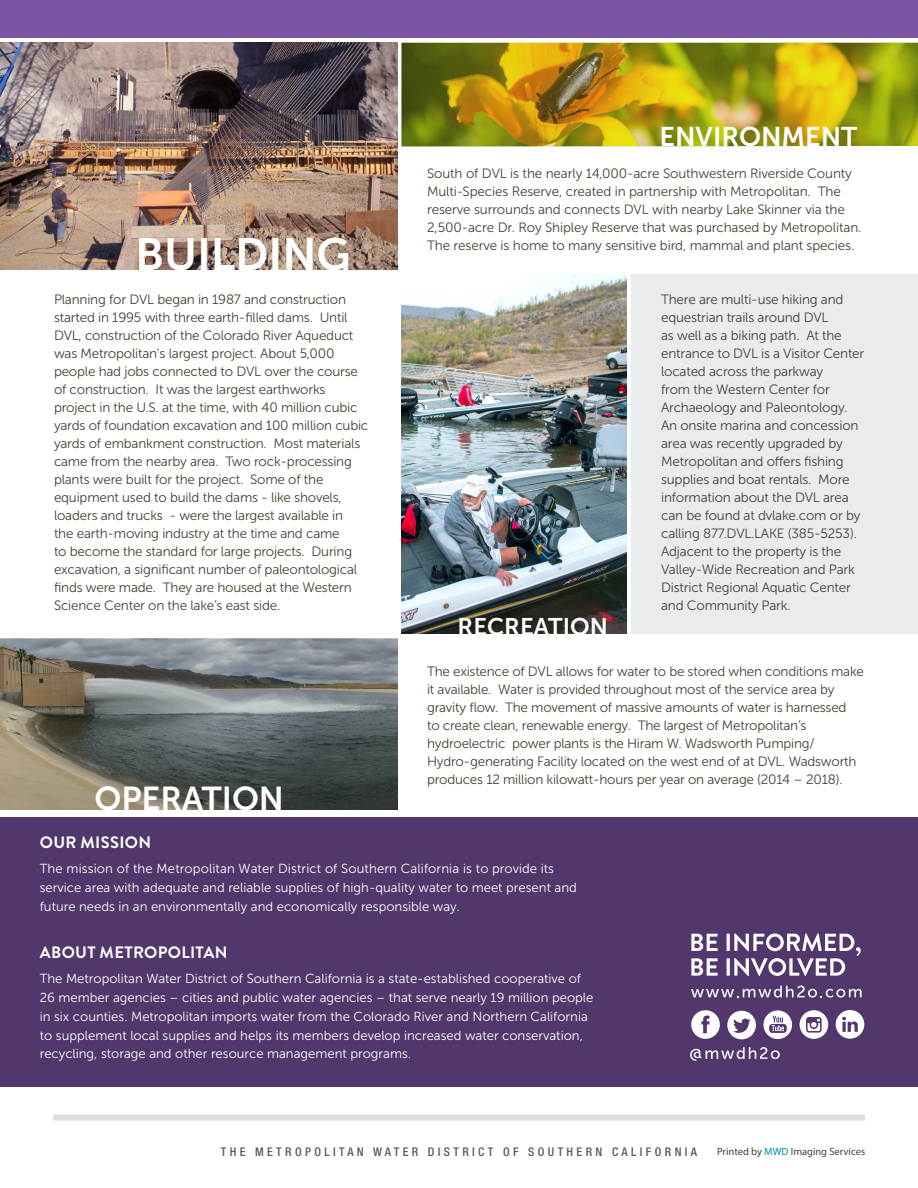
<style>
.page{position:relative;width:918px;height:1188px;background:#fff}
.page>*{position:absolute;margin:0;border:0;box-sizing:border-box;transform-origin:0 0}
.t1{font:45px "Museo Sans 700";color:#fff}
.t2{font:33px "Museo Sans 700";color:#fff}
.t3{font:27px "Museo Sans 700";color:#fff}
.t4{font:24px "Museo Sans 700";color:#fff}
.t5{font:700 16.5px "Brandon Grotesque";letter-spacing:.02em;color:#fff}
.museo_text{font:13.5px/18px "Museo Sans 300";letter-spacing:-.015em;color:#424334}
.about{font:13.2px/18.8px "Museo Sans 300";color:#fff}
.t6{font:500 condensed 12px "Helvetica Neue LT Std";letter-spacing:.28em;color:#5d5c4e}
.t7{font:10.5px "Myriad Pro";color:#424334}
.s1{color:#018e9b}
</style>
<div class="page">
<div style="left:631px;top:274px;width:287px;height:359px;background:#e9eced"></div>
<img style="left:0;top:639px;width:397px;height:170px">
<img style="left:402px;top:43px;width:516px;height:103px">
<img style="left:402px;top:274px;width:225px;height:359px">
<img style="left:0;top:43px;width:397px;height:226px">
<div style="left:0;top:0;width:918px;height:37px;background:#7954a2"></div>
<div style="left:0;top:817px;width:918px;height:269px;background:#51376b"></div>
<svg style="left:691px;top:934px;width:27px;height:17px"></svg>
<hr style="left:727px;top:934px;width:3px;height:17px;background:#fff">
<svg style="left:691px;top:958px;width:27px;height:18px"></svg>
<hr style="left:727px;top:958px;width:3px;height:18px;background:#fff">
<svg style="left:734px;top:933px;width:127px;height:43px"></svg>
<svg style="left:691px;top:1010px;width:29px;height:29px"></svg>
<svg style="left:727px;top:1011px;width:29px;height:28px"></svg>
<svg style="left:763px;top:1010px;width:29px;height:29px"></svg>
<svg style="left:800px;top:1010px;width:28px;height:29px"></svg>
<svg style="left:836px;top:1010px;width:28px;height:29px"></svg>
<svg style="left:690px;top:1047px;width:90px;height:14px"></svg>
<svg style="left:691px;top:986px;width:171px;height:12px"></svg>
<div style="left:53px;top:1114px;width:812px;height:6px;background:#dcdddf"></div>
<p class="t1" style="left:135px;top:229px;width:217px">BUILDING</p>
<p class="museo_text" style="left:54px;top:291px;width:316px">Planning for DVL began in 1987 and construction started in 1995 with three earth-filled dams. Until DVL, construction of the Colorado River Aqueduct was Metropolitan’s largest project. About 5,000 people had jobs connected to DVL over the course of construction. It was the largest earthworks project in the U.S. at the time, with 40 million cubic yards of foundation excavation and 100 million cubic yards of embankment construction. Most materials came from the nearby area. Two rock-processing plants were built for the project. Some of the equipment used to build the dams - like shovels, loaders and trucks - were the largest available in<br>the earth-moving industry at the time and came<br>to become the standard for large projects. During excavation, a significant number of paleontological finds were made. They are housed at the Western Science Center on the lake’s east side.</p>
<p class="t2" style="left:94px;top:780px;width:191px">OPERATION</p>
<p class="t3" style="left:660px;top:122px;width:200px">ENVIRONMENT</p>
<p class="museo_text" style="left:427px;top:164px;width:436px">South of DVL is the nearly 14,000-acre Southwestern Riverside County Multi-Species Reserve, created in partnership with Metropolitan. The reserve surrounds and connects DVL with nearby Lake Skinner via the 2,500-acre Dr. Roy Shipley Reserve that was purchased by Metropolitan.<br>The reserve is home to many sensitive bird, mammal and plant species.</p>
<p class="t4" style="left:458px;top:613px;width:152px">RECREATION</p>
<p class="museo_text" style="left:661px;top:291px;width:205px">There are multi-use hiking and equestrian trails around DVL<br>as well as a biking path. At the entrance to DVL is a Visitor Center located across the parkway<br>from the Western Center for<br>Archaeology and Paleontology.<br>An onsite marina and concession area was recently upgraded by<br>Metropolitan and offers fishing supplies and boat rentals. More information about the DVL area can be found at dvlake.com or by calling 877.DVL.LAKE (385-5253).<br>Adjacent to the property is the<br>Valley-Wide Recreation and Park<br>District Regional Aquatic Center and Community Park.</p>
<p class="museo_text" style="left:427px;top:663px;width:438px">The existence of DVL allows for water to be stored when conditions make it available. Water is provided throughout most of the service area by gravity flow. The movement of massive amounts of water is harnessed<br>to create clean, renewable energy. The largest of Metropolitan’s hydroelectric power plants is the Hiram W. Wadsworth Pumping/ Hydro-generating Facility located on the west end of at DVL. Wadsworth produces 12 million kilowatt-hours per year on average (2014 – 2018).</p>
<p class="t5" style="left:40px;top:831px;width:113px">OUR MISSION</p>
<p class="about" style="left:40px;top:860px;width:539px">The mission of the Metropolitan Water District of Southern California is to provide its service area with adequate and reliable supplies of high-quality water to meet present and future needs in an environmentally and economically responsible way.</p>
<p class="t5" style="left:40px;top:941px;width:189px">ABOUT METROPOLITAN</p>
<p class="about" style="left:40px;top:970px;width:555px">The Metropolitan Water District of Southern California is a state-established cooperative of 26 member agencies – cities and public water agencies – that serve nearly 19 million people in six counties. Metropolitan imports water from the Colorado River and Northern California to supplement local supplies and helps its members develop increased water conservation, recycling, storage and other resource management programs.</p>
<p class="t6" style="left:221px;top:1144px;width:478px">THE METROPOLITAN WATER DISTRICT OF SOUTHERN CALIFORNIA</p>
<p class="t7" style="left:717px;top:1145px;width:149px">Printed by <span class="s1">MWD</span> Imaging Services</p>
</div>
